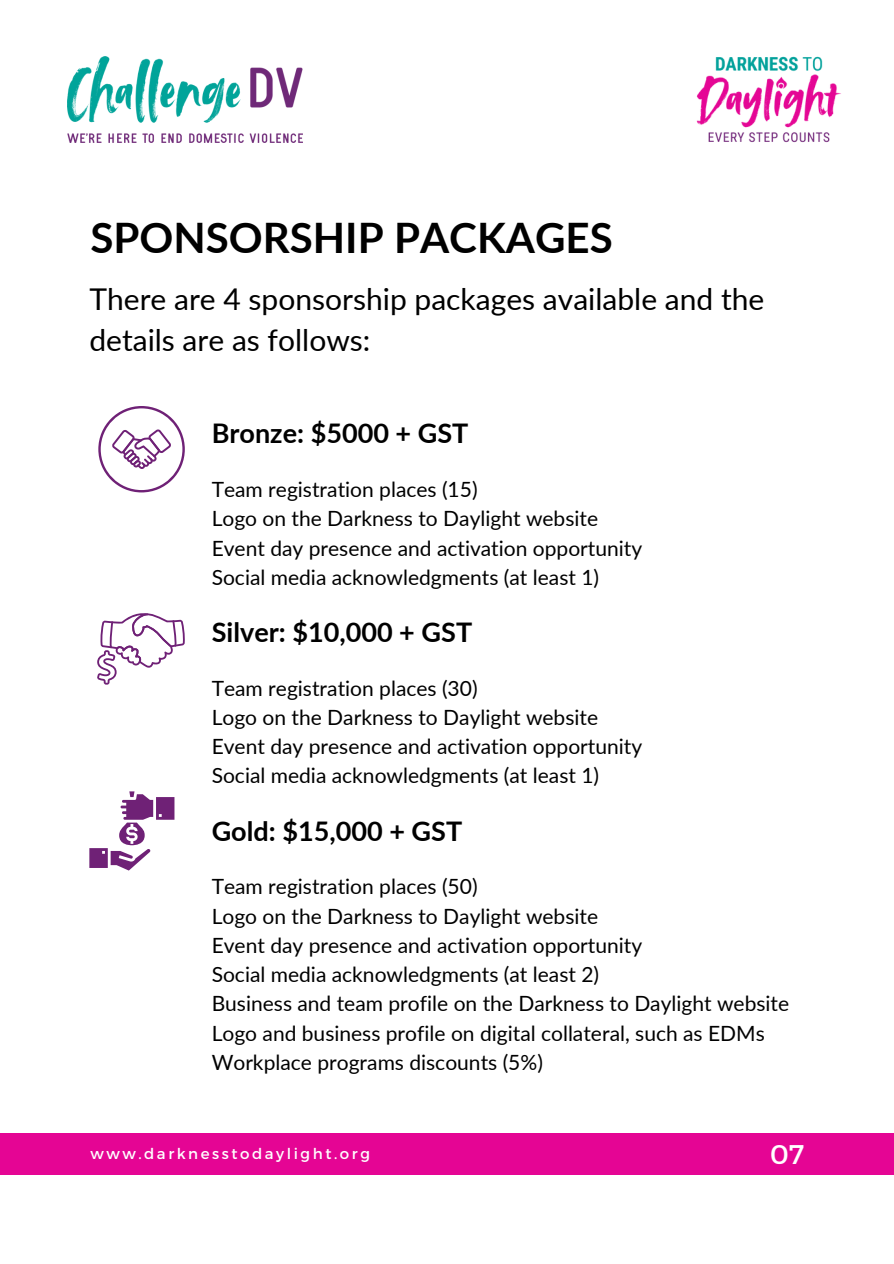
<style>
.page{position:relative;width:894px;height:1264px;background:#fff}
.page>*{position:absolute;margin:0;border:0;box-sizing:border-box;transform-origin:0 0}
.t1{font:700 42px "Lato";color:#000}
.t2{font:30px/41.7px "Lato";color:#000}
.t3{font:700 27px "Lato";color:#000}
.t4{font:27px "Montserrat";color:#fff}
.t5{font:21px/29.2px "Lato";color:#000}
.t6{font:15px "Montserrat";letter-spacing:.17em;color:#fff}
</style>
<div class="page">
<div style="left:689px;top:1132px;width:204px;height:42px;background:#e50594"></div>
<div style="left:0;top:1132px;width:689px;height:42px;background:#e50594"></div>
<img style="left:68px;top:56px;width:234px;height:87px">
<img style="left:696px;top:56px;width:145px;height:87px">
<svg style="left:98px;top:406px;width:87px;height:86px"></svg>
<svg style="left:97px;top:613px;width:88px;height:71px"></svg>
<svg style="left:89px;top:791px;width:85px;height:79px"></svg>
<h1 class="t1" style="left:90px;top:211px;width:523px">SPONSORSHIP PACKAGES</h1>
<p class="t2" style="left:89px;top:277px;width:676px">There are 4 sponsorship packages available and the details are as follows:</p>
<p class="t3" style="left:212px;top:416px;width:258px">Bronze: $5000 + GST</p>
<h2 class="t5" style="left:212px;top:474px;width:432px">Team registration places (15)<br>Logo on the Darkness to Daylight website Event day presence and activation opportunity Social media acknowledgments (at least 1)</h2>
<h2 class="t3" style="left:212px;top:615px;width:262px">Silver: $10,000 + GST</h2>
<h4 class="t5" style="left:212px;top:673px;width:432px">Team registration places (30)<br>Logo on the Darkness to Daylight website Event day presence and activation opportunity Social media acknowledgments (at least 1)</h4>
<h4 class="t3" style="left:212px;top:813px;width:252px">Gold: $15,000 + GST</h4>
<h2 class="t5" style="left:212px;top:871px;width:579px">Team registration places (50)<br>Logo on the Darkness to Daylight website<br>Event day presence and activation opportunity<br>Social media acknowledgments (at least 2)<br>Business and team profile on the Darkness to Daylight website Logo and business profile on digital collateral, such as EDMs Workplace programs discounts (5%)</h2>
<p class="t6" style="left:90px;top:1144px;width:281px">www.darknesstodaylight.org</p>
<h3 class="t4" style="left:770px;top:1137px;width:36px">07</h3>
</div>
